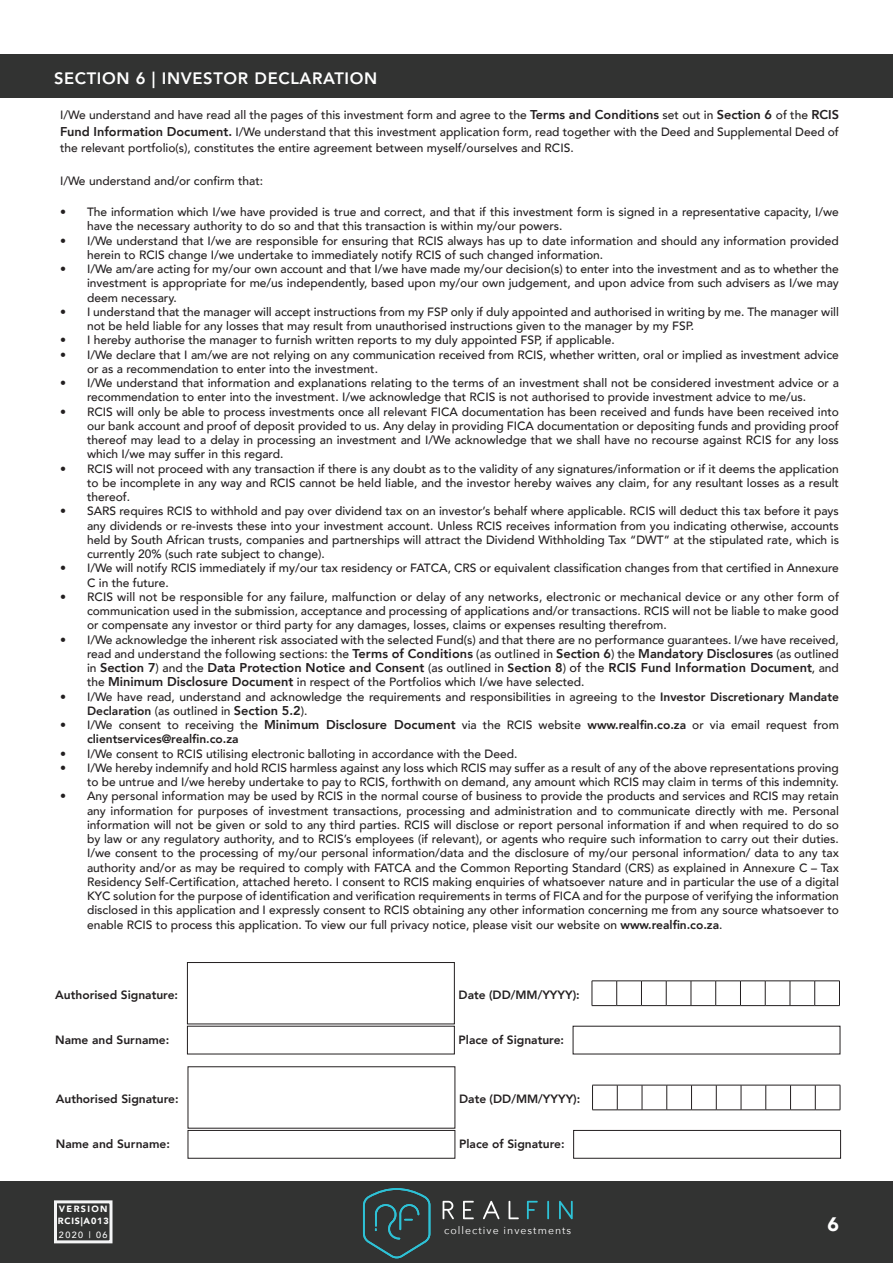
<style>
.page{position:relative;width:893px;height:1263px;background:#fff}
.page>*{position:absolute;margin:0;border:0;box-sizing:border-box;transform-origin:0 0}
.t1{font:900 19.5px "Avenir";color:#fff}
.t2{font:800 16.5px "Avenir";letter-spacing:.04em;color:#fff}
.t3{font:800 12.75px "Avenir";color:#231f20}
.t4{font:500 12px/14.2px "Avenir";color:#231f20;text-align:justify}
.t5{font:800 12px "Avenir";color:#231f20}
.t6{font:10.5px "Avenir Next";letter-spacing:.1em;color:#fff}
.t7{font:900 9px/12px "Avenir";letter-spacing:.12em;color:#fff}
.t8{font:500 9px "Avenir";letter-spacing:.16em;color:#fff}
.s1{font-weight:800;font-size:12.75px}
.s2{font-weight:500;font-size:12px}
.s3{font-size:12px}
.s4{font-weight:500}
.s5{font-weight:800}
</style>
<div class="page">
<div style="left:0;top:54px;width:893px;height:44px;background:#323332"></div>
<div style="left:0;top:1181px;width:893px;height:82px;background:#323332"></div>
<svg style="left:363px;top:1188px;width:67px;height:70px"></svg>
<svg style="left:443px;top:1201px;width:11px;height:18px"></svg>
<svg style="left:463px;top:1201px;width:11px;height:18px"></svg>
<svg style="left:483px;top:1201px;width:16px;height:18px"></svg>
<svg style="left:509px;top:1201px;width:10px;height:18px"></svg>
<svg style="left:527px;top:1201px;width:11px;height:18px"></svg>
<svg style="left:547px;top:1201px;width:2px;height:18px"></svg>
<svg style="left:559px;top:1201px;width:14px;height:18px"></svg>
<div style="left:54px;top:1200px;width:58px;height:43px;border:3px solid #f4f5f6"></div>
<svg style="left:592px;top:980px;width:248px;height:26px"></svg>
<div style="left:187px;top:962px;width:268px;height:62px;border:1px solid #231f20"></div>
<svg style="left:592px;top:1085px;width:249px;height:25px"></svg>
<div style="left:188px;top:1066px;width:267px;height:62px;border:1px solid #231f20"></div>
<div style="left:188px;top:1130px;width:267px;height:28px;border:1px solid #231f20"></div>
<div style="left:573px;top:1130px;width:268px;height:28px;border:1px solid #231f20"></div>
<h2 class="t2" style="left:54px;top:65px;width:325px">SECTION 6 | INVESTOR DECLARATION</h2>
<p class="t4" style="left:60px;top:106px;width:780px;line-height:16.5px">I/We understand and have read all the pages of this investment form and agree to the <span class="s1">Terms and Conditions</span> set out in <span class="s1">Section 6</span> of the <span class="s1">RCIS Fund Information Document.</span> I/We understand that this investment application form, read together with the Deed and Supplemental Deed of the relevant portfolio(s), constitutes the entire agreement between myself/ourselves and RCIS.</p>
<p class="t4" style="left:60px;top:173px;width:205px">I/We understand and/or confirm that:</p>
<p class="t4" style="left:87px;top:204px;width:753px;text-indent:-27px">• The information which I/we have provided is true and correct, and that if this investment form is signed in a representative capacity, I/we have the necessary authority to do so and that this transaction is within my/our powers.</p>
<p class="t4" style="left:87px;top:233px;width:753px;text-indent:-27px">• I/We understand that I/we are responsible for ensuring that RCIS always has up to date information and should any information provided herein to RCIS change I/we undertake to immediately notify RCIS of such changed information.</p>
<p class="t4" style="left:87px;top:261px;width:753px;text-indent:-27px">• I/We am/are acting for my/our own account and that I/we have made my/our decision(s) to enter into the investment and as to whether the investment is appropriate for me/us independently, based upon my/our own judgement, and upon advice from such advisers as I/we may deem necessary.</p>
<p class="t4" style="left:87px;top:304px;width:753px;text-indent:-27px">• I understand that the manager will accept instructions from my FSP only if duly appointed and authorised in writing by me. The manager will not be held liable for any losses that may result from unauthorised instructions given to the manager by my FSP.</p>
<p class="t4" style="left:60px;top:332px;width:556px">• I hereby authorise the manager to furnish written reports to my duly appointed FSP, if applicable.</p>
<p class="t4" style="left:87px;top:347px;width:753px;text-indent:-27px">• I/We declare that I am/we are not relying on any communication received from RCIS, whether written, oral or implied as investment advice or as a recommendation to enter into the investment.</p>
<p class="t4" style="left:60px;top:375px;width:780px;text-align:center">• I/We understand that information and explanations relating to the terms of an investment shall not be considered investment advice or a recommendation to enter into the investment. I/we acknowledge that RCIS is not authorised to provide investment advice to me/us.</p>
<p class="t4" style="left:87px;top:404px;width:753px;text-indent:-27px">• RCIS will only be able to process investments once all relevant FICA documentation has been received and funds have been received into our bank account and proof of deposit provided to us. Any delay in providing FICA documentation or depositing funds and providing proof thereof may lead to a delay in processing an investment and I/We acknowledge that we shall have no recourse against RCIS for any loss which I/we may suffer in this regard.</p>
<p class="t4" style="left:87px;top:461px;width:753px;text-indent:-27px">• RCIS will not proceed with any transaction if there is any doubt as to the validity of any signatures/information or if it deems the application to be incomplete in any way and RCIS cannot be held liable, and the investor hereby waives any claim, for any resultant losses as a result thereof.</p>
<p class="t4" style="left:87px;top:503px;width:753px;text-indent:-27px">• SARS requires RCIS to withhold and pay over dividend tax on an investor’s behalf where applicable. RCIS will deduct this tax before it pays any dividends or re-invests these into your investment account. Unless RCIS receives information from you indicating otherwise, accounts held by South African trusts, companies and partnerships will attract the Dividend Withholding Tax “DWT” at the stipulated rate, which is currently 20% (such rate subject to change).</p>
<p class="t4" style="left:87px;top:560px;width:753px;text-indent:-27px">• I/We will notify RCIS immediately if my/our tax residency or FATCA, CRS or equivalent classification changes from that certified in Annexure<br>C in the future.</p>
<p class="t4" style="left:87px;top:589px;width:753px;text-indent:-27px">• RCIS will not be responsible for any failure, malfunction or delay of any networks, electronic or mechanical device or any other form of communication used in the submission, acceptance and processing of applications and/or transactions. RCIS will not be liable to make good or compensate any investor or third party for any damages, losses, claims or expenses resulting therefrom.</p>
<p class="t4" style="left:60px;top:632px;width:780px;text-align:right">• I/We acknowledge the inherent risk associated with the selected Fund(s) and that there are no performance guarantees. I/we have received, read and understand the following sections: the <span class="s1">Terms of Conditions</span> (as outlined in <span class="s1">Section 6</span>) the <span class="s1">Mandatory Disclosures</span> (as outlined</p>
<p class="t3" style="left:87px;top:658px;width:753px"><span class="s2">in</span> Section 7<span class="s2">) and the</span> Data Protection Notice and Consent <span class="s2">(as outlined in</span> <span class="s3">S</span>ection 8<span class="s2">)</span> <span class="s4">of the</span> RCIS Fund Information Document<span class="s2">, and</span></p>
<p class="t4" style="left:87px;top:674px;width:499px">the <span class="s1">Minimum Disclosure Document</span> in respect of the Portfolios which I/we have selected.</p>
<p class="t4" style="left:87px;top:689px;width:753px;text-indent:-27px">• I/We have read, understand and acknowledge the requirements and responsibilities in agreeing to the <span class="s5">Investor Discretionary Mandate<br>Declaration</span> (as outlined in <span class="s1">Section 5.2</span>).</p>
<p class="t4" style="left:87px;top:717px;width:753px;text-indent:-27px">• I/We consent to receiving the <span class="s1">Minimum Disclosure Document</span> via the RCIS website <span class="s5">www.realfin.co.za</span> or via email request from <span class="s5">clientservices@realfin.co.za</span></p>
<p class="t4" style="left:60px;top:746px;width:459px">• I/We consent to RCIS utilising electronic balloting in accordance with the Deed.</p>
<p class="t4" style="left:60px;top:760px;width:780px;text-align:right">• I/We hereby indemnify and hold RCIS harmless against any loss which RCIS may suffer as a result of any of the above representations proving to be untrue and I/we hereby undertake to pay to RCIS, forthwith on demand, any amount which RCIS may claim in terms of this indemnity.</p>
<p class="t4" style="left:87px;top:788px;width:753px;text-indent:-27px">• Any personal information may be used by RCIS in the normal course of business to provide the products and services and RCIS may retain any information for purposes of investment transactions, processing and administration and to communicate directly with me. Personal information will not be given or sold to any third parties. RCIS will disclose or report personal information if and when required to do so by law or any regulatory authority, and to RCIS’s employees (if relevant), or agents who require such information to carry out their duties.<br>I/we consent to the processing of my/our personal information/data and the disclosure of my/our personal information/ data to any tax authority and/or as may be required to comply with FATCA and the Common Reporting Standard (CRS) as explained in Annexure C – Tax Residency Self-Certification, attached hereto. I consent to RCIS making enquiries of whatsoever nature and in particular the use of a digital KYC solution for the purpose of identification and verification requirements in terms of FICA and for the purpose of verifying the information disclosed in this application and I expressly consent to RCIS obtaining any other information concerning me from any source whatsoever to enable RCIS to process this application. To view our full privacy notice, please visit our website on <span class="s5">www.realfin.co.za</span>.</p>
<p class="t5" style="left:55px;top:986px;width:124px">Authorised Signature:</p>
<p class="t5" style="left:459px;top:986px;width:123px">Date (DD/MM/YYYY):</p>
<p class="t5" style="left:55px;top:1031px;width:116px">Name and Surname:</p>
<p class="t5" style="left:459px;top:1031px;width:107px">Place of Signature:</p>
<p class="t5" style="left:56px;top:1090px;width:124px">Authorised Signature:</p>
<p class="t5" style="left:459px;top:1090px;width:123px">Date (DD/MM/YYYY):</p>
<p class="t5" style="left:56px;top:1135px;width:116px">Name and Surname:</p>
<p class="t5" style="left:459px;top:1135px;width:107px">Place of Signature:</p>
<p class="t7" style="left:58px;top:1203px;width:52px">VERSION<br>RCIS|A013</p>
<p class="t8" style="left:59px;top:1227px;width:50px">2020 | 06</p>
<p class="t6" style="left:444px;top:1221px;width:129px">collective investments</p>
<h1 class="t1" style="left:827px;top:1207px;width:13px">6</h1>
</div>
